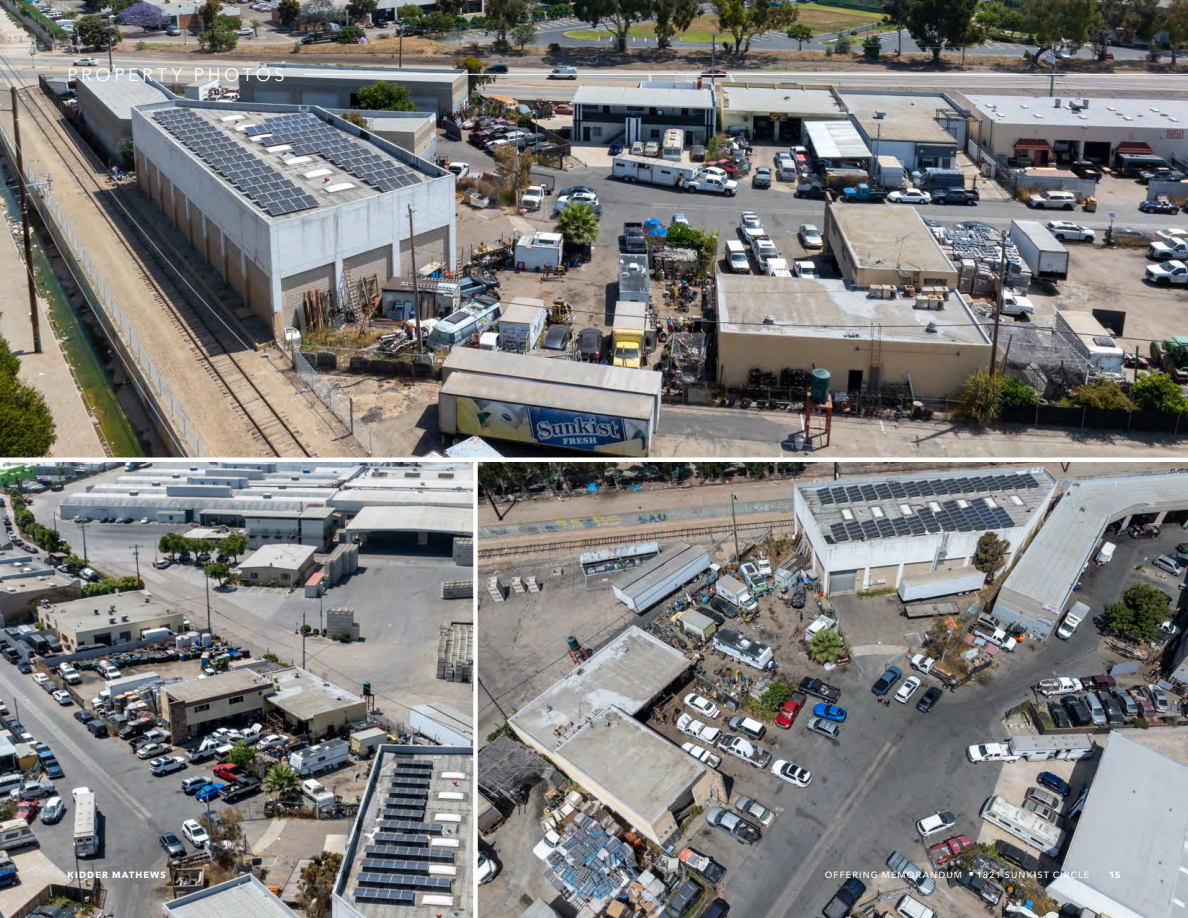
<style>
.page{position:relative;width:1188px;height:918px;background:#fff}
.page>*{position:absolute;margin:0;border:0;box-sizing:border-box;transform-origin:0 0}
.Section_Identifier_-_Sterling_2023{font:18px "Avenir Next LT Pro";letter-spacing:.185em;color:#fff}
.t1{font:500 9px "Avenir Next LT Pro";letter-spacing:.13em;color:#fff}
.t2{font:700 9px "Avenir Next LT Pro";letter-spacing:.13em;color:#fff}
</style>
<div class="page">
<img style="left:0;top:0;width:1188px;height:458px">
<img style="left:0;top:462px;width:474px;height:456px">
<img style="left:477px;top:462px;width:711px;height:456px">
<hr style="left:304px;top:74px;width:884px;height:1px;background:#fff">
<p class="Section_Identifier_-_Sterling_2023" style="left:68px;top:64px;width:219px">PROPERTY PHOTOS</p>
<p class="t2" style="left:68px;top:869px;width:100px">KIDDER MATHEWS</p>
<p class="t1" style="left:825px;top:869px;width:266px">OFFERING MEMORANDUM ■ 1821 SUNKIST CIRCLE</p>
<p class="t2" style="left:1109px;top:869px;width:13px">15</p>
</div>
